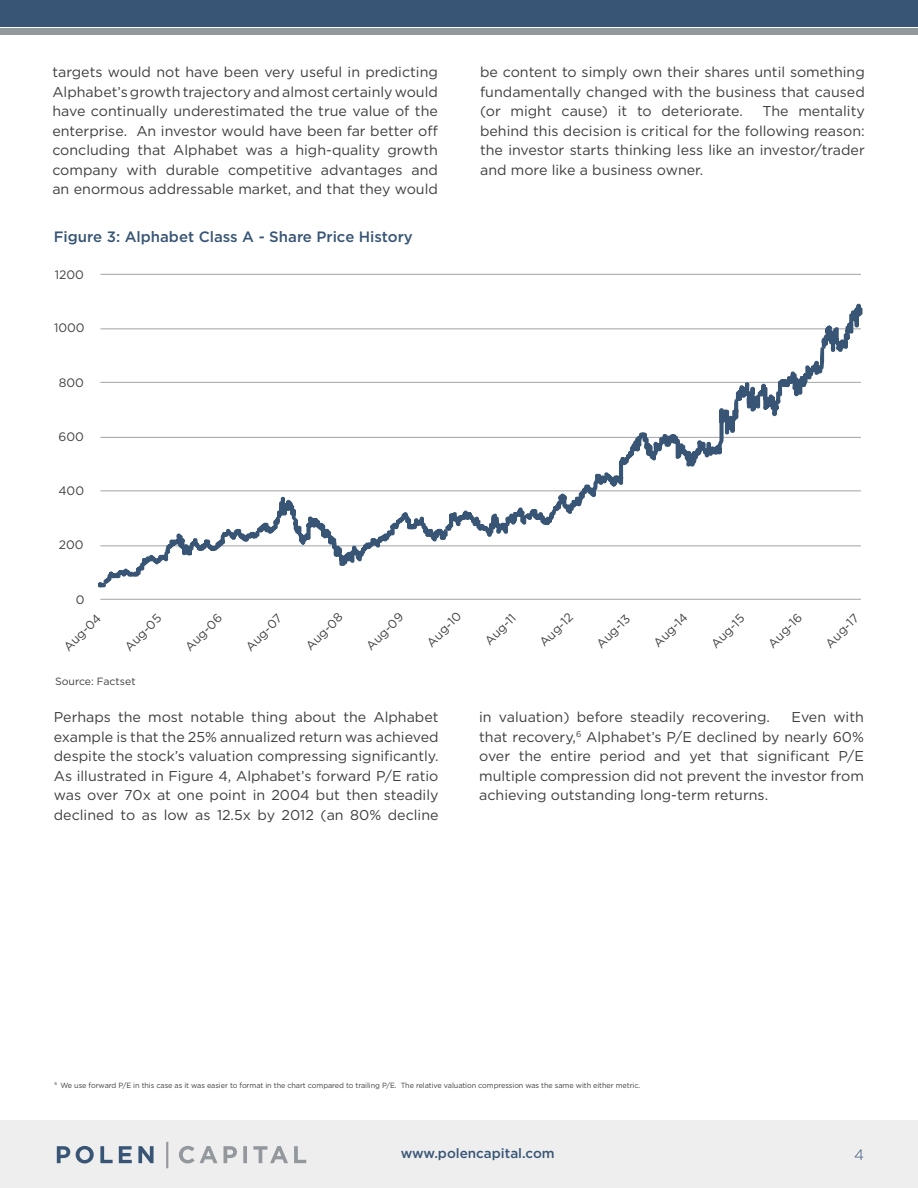
<style>
.page{position:relative;width:918px;height:1188px;background:#fff}
.page>*{position:absolute;margin:0;border:0;box-sizing:border-box;transform-origin:0 0}
.t1{font:500 15px "Gotham";color:#385575}
.t2{font:300 15px "Gotham";color:#385575}
.t3{font:14.25px/19.5px "Gotham";color:#3e3e3f;text-align:justify}
.t4{font:500 13.5px "Gotham";color:#385575}
.t5{font:12.3px "Gotham";color:#404041}
.t6{font:10.5px "Gotham";color:#3e3e3f}
.t7{font:7.5px "Gotham";letter-spacing:-.01em;color:#3e3e3f}
</style>
<div class="page">
<div style="left:0;top:1120px;width:918px;height:68px;background:#eeeeef"></div>
<svg style="left:57px;top:1146px;width:13px;height:17px"></svg>
<svg style="left:76px;top:1146px;width:18px;height:17px"></svg>
<svg style="left:100px;top:1146px;width:13px;height:17px"></svg>
<svg style="left:119px;top:1146px;width:13px;height:17px"></svg>
<svg style="left:138px;top:1146px;width:16px;height:17px"></svg>
<svg style="left:166px;top:1142px;width:2px;height:26px"></svg>
<svg style="left:179px;top:1146px;width:39px;height:17px"></svg>
<svg style="left:224px;top:1146px;width:13px;height:17px"></svg>
<svg style="left:243px;top:1146px;width:4px;height:17px"></svg>
<svg style="left:253px;top:1146px;width:35px;height:17px"></svg>
<svg style="left:294px;top:1146px;width:12px;height:17px"></svg>
<div style="left:0;top:0;width:918px;height:27px;background:#385575"></div>
<div style="left:0;top:28px;width:918px;height:7px;background:#93989d"></div>
<hr style="left:100px;top:274px;width:761px;height:1px;background:#a1a3a6">
<hr style="left:100px;top:599px;width:761px;height:1px;background:#a1a3a6">
<svg style="left:98px;top:303px;width:764px;height:285px"></svg>
<p class="t3" style="left:52px;top:62px;width:387px">targets would not have been very useful in predicting Alphabet’s growth trajectory and almost certainly would have continually underestimated the true value of the enterprise. An investor would have been far better off concluding that Alphabet was a high-quality growth company with durable competitive advantages and an enormous addressable market, and that they would</p>
<p class="t3" style="left:480px;top:62px;width:386px">be content to simply own their shares until something fundamentally changed with the business that caused (or might cause) it to deteriorate.</p>
<p class="t3" style="left:480px;top:101px;width:386px;text-indent:282px">The mentality behind this decision is critical for the following reason: the investor starts thinking less like an investor/trader and more like a business owner.</p>
<p class="t1" style="left:54px;top:227px;width:361px">Figure 3: Alphabet Class A - Share Price History</p>
<p class="t5" style="left:55px;top:266px;width:31px">1200</p>
<p class="t5" style="left:54px;top:320px;width:32px">1000</p>
<p class="t5" style="left:59px;top:375px;width:27px">800</p>
<p class="t5" style="left:59px;top:429px;width:27px">600</p>
<p class="t5" style="left:58px;top:483px;width:27px">400</p>
<p class="t5" style="left:59px;top:537px;width:26px">200</p>
<p class="t5" style="left:76px;top:591px;width:10px">0</p>
<p class="t5" style="left:60px;top:643px;width:49px;rotate:-45deg">Aug-04</p>
<p class="t5" style="left:121px;top:643px;width:48px;rotate:-45deg">Aug-05</p>
<p class="t5" style="left:181px;top:643px;width:48px;rotate:-45deg">Aug-06</p>
<p class="t5" style="left:242px;top:643px;width:47px;rotate:-45deg">Aug-07</p>
<p class="t5" style="left:302px;top:642px;width:48px;rotate:-45deg">Aug-08</p>
<p class="t5" style="left:363px;top:642px;width:48px;rotate:-45deg">Aug-09</p>
<p class="t5" style="left:423px;top:639px;width:44px;rotate:-45deg">Aug-10</p>
<p class="t5" style="left:481px;top:637px;width:40px;rotate:-45deg">Aug-11</p>
<p class="t5" style="left:536px;top:639px;width:43px;rotate:-45deg">Aug-12</p>
<p class="t5" style="left:593px;top:640px;width:43px;rotate:-45deg">Aug-13</p>
<p class="t5" style="left:650px;top:639px;width:44px;rotate:-45deg">Aug-14</p>
<p class="t5" style="left:707px;top:640px;width:43px;rotate:-45deg">Aug-15</p>
<p class="t5" style="left:765px;top:640px;width:44px;rotate:-45deg">Aug-16</p>
<p class="t5" style="left:822px;top:640px;width:43px;rotate:-45deg">Aug-17</p>
<p class="t6" style="left:55px;top:674px;width:82px">Source: Factset</p>
<p class="t3" style="left:54px;top:707px;width:386px">Perhaps the most notable thing about the Alphabet example is that the 25% annualized return was achieved despite the stock’s valuation compressing significantly.<br>As illustrated in Figure 4, Alphabet’s forward P/E ratio was over 70x at one point in 2004 but then steadily declined to as low as 12.5x by 2012 (an 80% decline</p>
<p class="t3" style="left:479px;top:707px;width:292px">in valuation) before steadily recovering.</p>
<p class="t3" style="left:479px;top:707px;width:386px;text-indent:312px">Even with that recovery,<sup>6</sup> Alphabet’s P/E declined by nearly 60% over the entire period and yet that significant P/E multiple compression did not prevent the investor from achieving outstanding long-term returns.</p>
<p class="t7" style="left:54px;top:1080px;width:587px"><sup>6</sup> We use forward P/E in this case as it was easier to format in the chart compared to trailing P/E. The relative valuation compression was the same with either metric.</p>
<p class="t4" style="left:401px;top:1145px;width:156px">www.polencapital.com</p>
<p class="t2" style="left:854px;top:1145px;width:11px">4</p>
</div>
